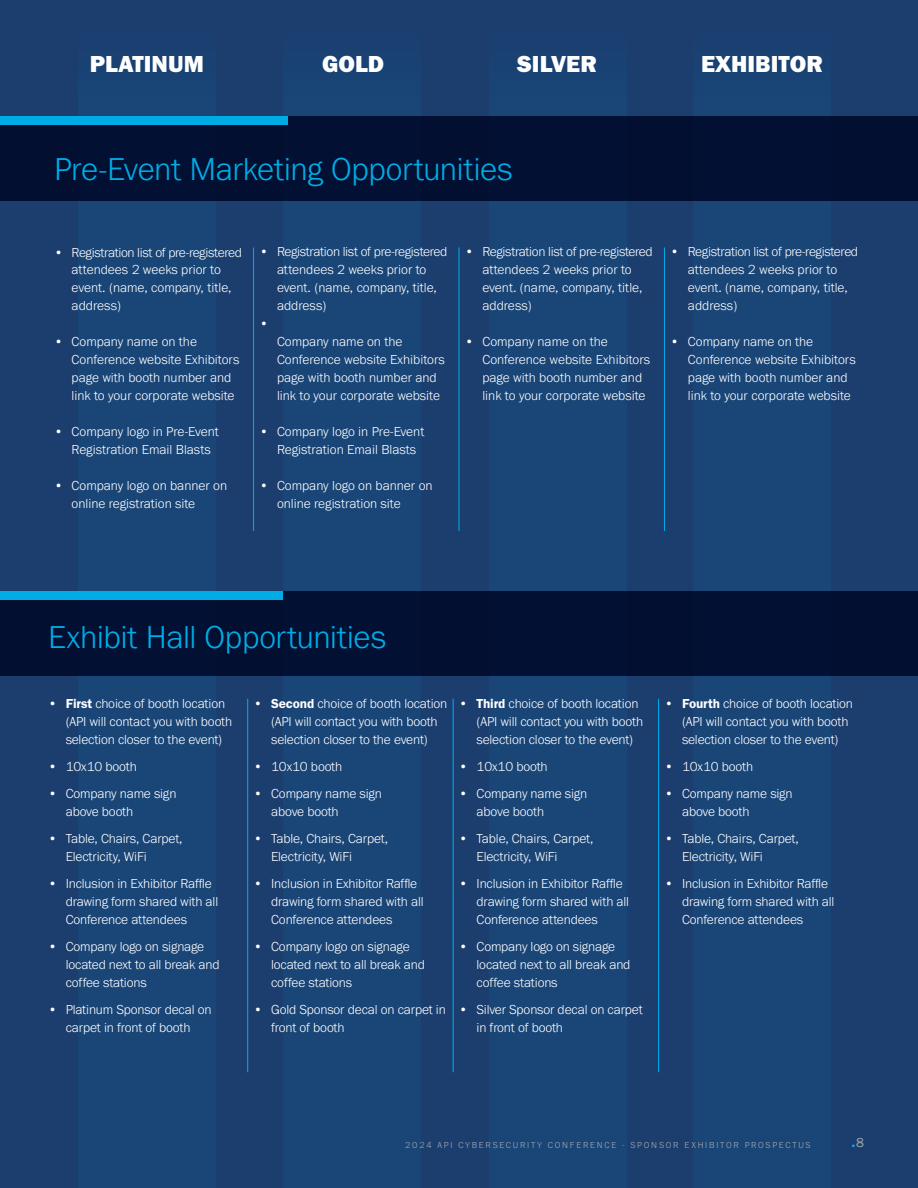
<style>
.page{position:relative;width:918px;height:1188px;background:#1b3e6f}
.page>*{position:absolute;margin:0;border:0;box-sizing:border-box;transform-origin:0 0}
.t1{font:300 32.85px "Franklin Gothic URW";letter-spacing:-.01em;color:#00ace6}
.t2{font:24px "Franklin Gothic URW Hea";color:#fff}
.t3{font:21px "Franklin Gothic URW Boo";color:#16ace3}
.t4{font:300 13.5px/18px "Franklin Gothic URW";letter-spacing:-.01em;color:#fff}
.t5{font:300 9px "Franklin Gothic URW";letter-spacing:.2em;color:#a7a9ac}
.s1{font-family:"Franklin Gothic URW Dem";font-weight:400}
.s2{font-size:13.5px;color:#a7a9ac}
</style>
<div class="page">
<div style="left:489px;top:0;width:138px;height:1188px;background:#194577"></div>
<div style="left:284px;top:0;width:137px;height:1188px;background:#194577"></div>
<div style="left:78px;top:0;width:138px;height:1188px;background:#194577"></div>
<div style="left:694px;top:0;width:137px;height:1188px;background:#194577"></div>
<hr style="left:253px;top:248px;width:1px;height:283px;background:#00aeef">
<hr style="left:459px;top:248px;width:1px;height:283px;background:#00aeef">
<hr style="left:664px;top:248px;width:1px;height:283px;background:#00aeef">
<div style="left:0;top:117px;width:918px;height:84px;background:#021033"></div>
<div style="left:0;top:117px;width:288px;height:8px;background:#00ace6"></div>
<div style="left:0;top:591px;width:918px;height:84px;background:#021033"></div>
<div style="left:0;top:591px;width:282px;height:9px;background:#00ace6"></div>
<hr style="left:247px;top:699px;width:1px;height:373px;background:#00aeef">
<hr style="left:453px;top:699px;width:1px;height:373px;background:#00aeef">
<hr style="left:658px;top:699px;width:1px;height:373px;background:#00aeef">
<h2 class="t2" style="left:90px;top:48px;width:116px">PLATINUM</h2>
<h2 class="t2" style="left:322px;top:48px;width:63px">GOLD</h2>
<h2 class="t2" style="left:517px;top:48px;width:81px">SILVER</h2>
<h2 class="t2" style="left:701px;top:48px;width:123px">EXHIBITOR</h2>
<h1 class="t1" style="left:54px;top:149px;width:460px">Pre-Event Marketing Opportunities</h1>
<p class="t4" style="left:72px;top:243px;width:172px;text-indent:-18px">• Registration list of pre-registered attendees 2 weeks prior to event. (name, company, title, address)</p>
<p class="t4" style="left:72px;top:333px;width:169px;text-indent:-18px">• Company name on the<br>Conference website Exhibitors page with booth number and link to your corporate website</p>
<p class="t4" style="left:72px;top:423px;width:149px;text-indent:-18px">• Company logo in Pre-Event<br>Registration Email Blasts</p>
<p class="t4" style="left:72px;top:477px;width:157px;text-indent:-18px">• Company logo on banner on online registration site</p>
<p class="t4" style="left:259px;top:243px;width:189px">• Registration list of pre-registered</p>
<p class="t4" style="left:277px;top:261px;width:151px">attendees 2 weeks prior to</p>
<p class="t4" style="left:277px;top:279px;width:162px">event. (name, company, title,</p>
<p class="t4" style="left:277px;top:297px;width:51px">address)</p>
<p class="t4" style="left:259px;top:315px;width:11px">•</p>
<p class="t4" style="left:277px;top:333px;width:127px">Company name on the</p>
<p class="t4" style="left:277px;top:351px;width:169px">Conference website Exhibitors</p>
<p class="t4" style="left:277px;top:369px;width:161px">page with booth number and</p>
<p class="t4" style="left:277px;top:387px;width:165px">link to your corporate website</p>
<p class="t4" style="left:277px;top:423px;width:149px;text-indent:-18px">• Company logo in Pre-Event<br>Registration Email Blasts</p>
<p class="t4" style="left:277px;top:477px;width:157px;text-indent:-18px">• Company logo on banner on online registration site</p>
<p class="t4" style="left:482px;top:243px;width:172px;text-indent:-18px">• Registration list of pre-registered attendees 2 weeks prior to event. (name, company, title, address)</p>
<p class="t4" style="left:482px;top:333px;width:169px;text-indent:-18px">• Company name on the<br>Conference website Exhibitors page with booth number and link to your corporate website</p>
<p class="t4" style="left:688px;top:243px;width:172px;text-indent:-18px">• Registration list of pre-registered attendees 2 weeks prior to event. (name, company, title, address)</p>
<p class="t4" style="left:688px;top:333px;width:169px;text-indent:-18px">• Company name on the<br>Conference website Exhibitors page with booth number and link to your corporate website</p>
<h1 class="t1" style="left:48px;top:617px;width:339px">Exhibit Hall Opportunities</h1>
<p class="t4" style="left:66px;top:694px;width:168px;text-indent:-18px"><span class="s1">• First</span> choice of booth location (API will contact you with booth selection closer to the event)</p>
<p class="t4" style="left:48px;top:757px;width:90px">• 10x10 booth</p>
<p class="t4" style="left:66px;top:784px;width:112px;text-indent:-18px">• Company name sign above booth</p>
<p class="t4" style="left:66px;top:829px;width:118px;text-indent:-18px">• Table, Chairs, Carpet,<br>Electricity, WiFi</p>
<p class="t4" style="left:66px;top:874px;width:154px;text-indent:-18px">• Inclusion in Exhibitor Raffle drawing form shared with all<br>Conference attendees</p>
<p class="t4" style="left:66px;top:937px;width:155px;text-indent:-18px">• Company logo on signage located next to all break and coffee stations</p>
<p class="t4" style="left:48px;top:1000px;width:165px;text-align:center">• Platinum Sponsor decal on carpet in front of booth</p>
<p class="t4" style="left:254px;top:694px;width:195px;text-align:center"><span class="s1">• Second</span> choice of booth location (API will contact you with booth selection closer to the event)</p>
<p class="t4" style="left:254px;top:757px;width:90px">• 10x10 booth</p>
<p class="t4" style="left:271px;top:784px;width:112px;text-indent:-18px">• Company name sign above booth</p>
<p class="t4" style="left:271px;top:829px;width:118px;text-indent:-18px">• Table, Chairs, Carpet,<br>Electricity, WiFi</p>
<p class="t4" style="left:271px;top:874px;width:154px;text-indent:-18px">• Inclusion in Exhibitor Raffle drawing form shared with all<br>Conference attendees</p>
<p class="t4" style="left:271px;top:937px;width:155px;text-indent:-18px">• Company logo on signage located next to all break and coffee stations</p>
<p class="t4" style="left:271px;top:1000px;width:176px;text-indent:-18px">• Gold Sponsor decal on carpet in front of booth</p>
<p class="t4" style="left:477px;top:694px;width:168px;text-indent:-18px"><span class="s1">• Third</span> choice of booth location (API will contact you with booth selection closer to the event)</p>
<p class="t4" style="left:459px;top:757px;width:90px">• 10x10 booth</p>
<p class="t4" style="left:477px;top:784px;width:112px;text-indent:-18px">• Company name sign above booth</p>
<p class="t4" style="left:477px;top:829px;width:118px;text-indent:-18px">• Table, Chairs, Carpet,<br>Electricity, WiFi</p>
<p class="t4" style="left:477px;top:874px;width:154px;text-indent:-18px">• Inclusion in Exhibitor Raffle drawing form shared with all<br>Conference attendees</p>
<p class="t4" style="left:477px;top:937px;width:155px;text-indent:-18px">• Company logo on signage located next to all break and coffee stations</p>
<p class="t4" style="left:477px;top:1000px;width:168px;text-indent:-18px">• Silver Sponsor decal on carpet in front of booth</p>
<p class="t4" style="left:682px;top:694px;width:173px;text-indent:-18px"><span class="s1">• Fourth</span> choice of booth location (API will contact you with booth selection closer to the event)</p>
<p class="t4" style="left:664px;top:757px;width:90px">• 10x10 booth</p>
<p class="t4" style="left:682px;top:784px;width:112px;text-indent:-18px">• Company name sign above booth</p>
<p class="t4" style="left:682px;top:829px;width:118px;text-indent:-18px">• Table, Chairs, Carpet,<br>Electricity, WiFi</p>
<p class="t4" style="left:682px;top:874px;width:154px;text-indent:-18px">• Inclusion in Exhibitor Raffle drawing form shared with all<br>Conference attendees</p>
<p class="t5" style="left:405px;top:1139px;width:407px">2024 API CYBERSECURITY CONFERENCE - SPONSOR EXHIBITOR PROSPECTUS</p>
<h3 class="t3" style="left:851px;top:1127px;width:15px">.<span class="s2">8</span></h3>
</div>
